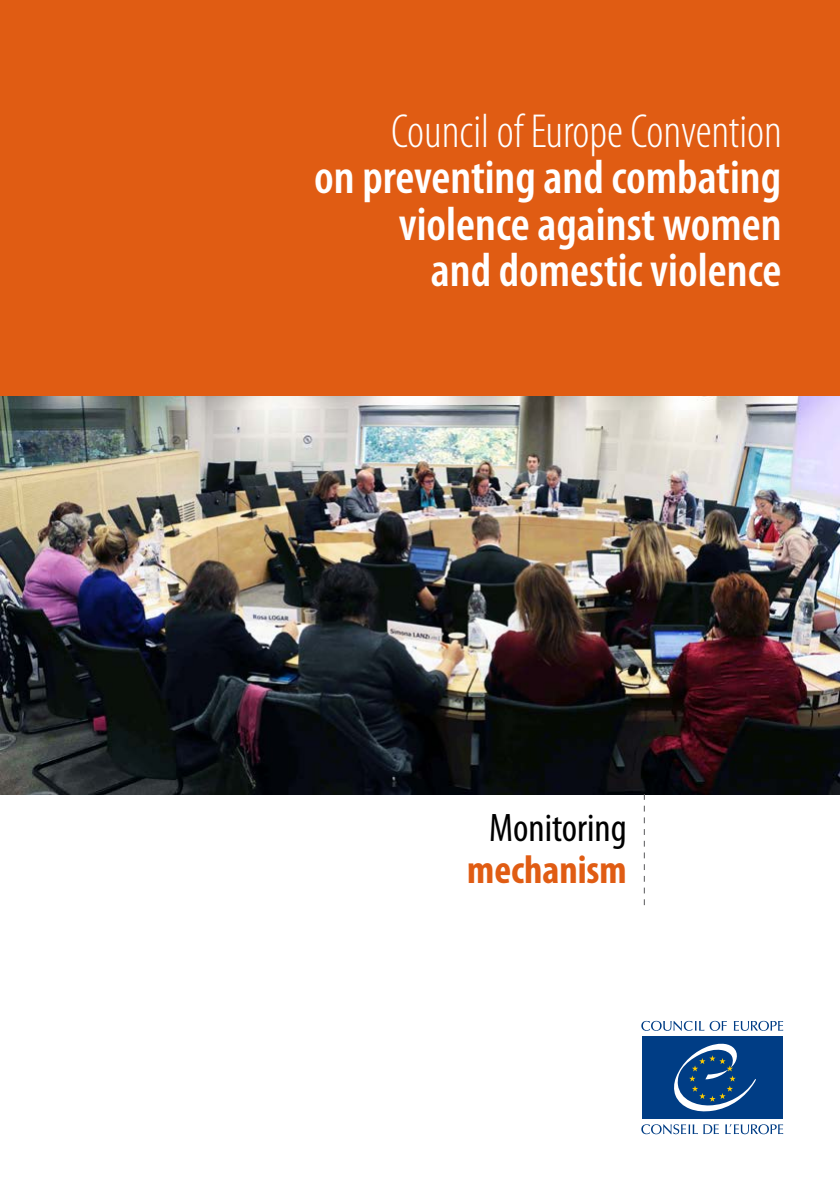
<style>
.page{position:relative;width:840px;height:1191px;background:#fff}
.page>*{position:absolute;margin:0;border:0;box-sizing:border-box;transform-origin:0 0}
._02_Sous-titre_publi{font:600 condensed 48px/46px "Myriad Pro";color:#fff;text-align:right}
.t1{font:condensed 40px "Myriad Pro";color:#000}
.t2{font:700 condensed 40px "Myriad Pro";color:#e05c13}
.s1{font-weight:300}
</style>
<div class="page">
<div style="left:0;top:0;width:839px;height:400px;background:#e05c13"></div>
<img style="left:0;top:397px;width:839px;height:397px">
<svg style="left:733px;top:1020px;width:49px;height:10px"></svg>
<svg style="left:641px;top:1020px;width:85px;height:10px"></svg>
<svg style="left:725px;top:1124px;width:57px;height:10px"></svg>
<svg style="left:703px;top:1124px;width:15px;height:10px"></svg>
<svg style="left:641px;top:1124px;width:56px;height:10px"></svg>
<div style="left:641px;top:1036px;width:141px;height:82px;background:#003d85"></div>
<svg style="left:674px;top:1043px;width:82px;height:68px"></svg>
<svg style="left:643px;top:794px;width:1px;height:111px"></svg>
<p class="_02_Sous-titre_publi" style="left:314px;top:108px;width:469px"><span class="s1">Council of Europe Convention<br></span>on preventing and combating violence against women<br>and domestic violence</p>
<p class="t1" style="left:489px;top:803px;width:139px">Monitoring</p>
<p class="t2" style="left:467px;top:844px;width:161px">mechanism</p>
</div>
